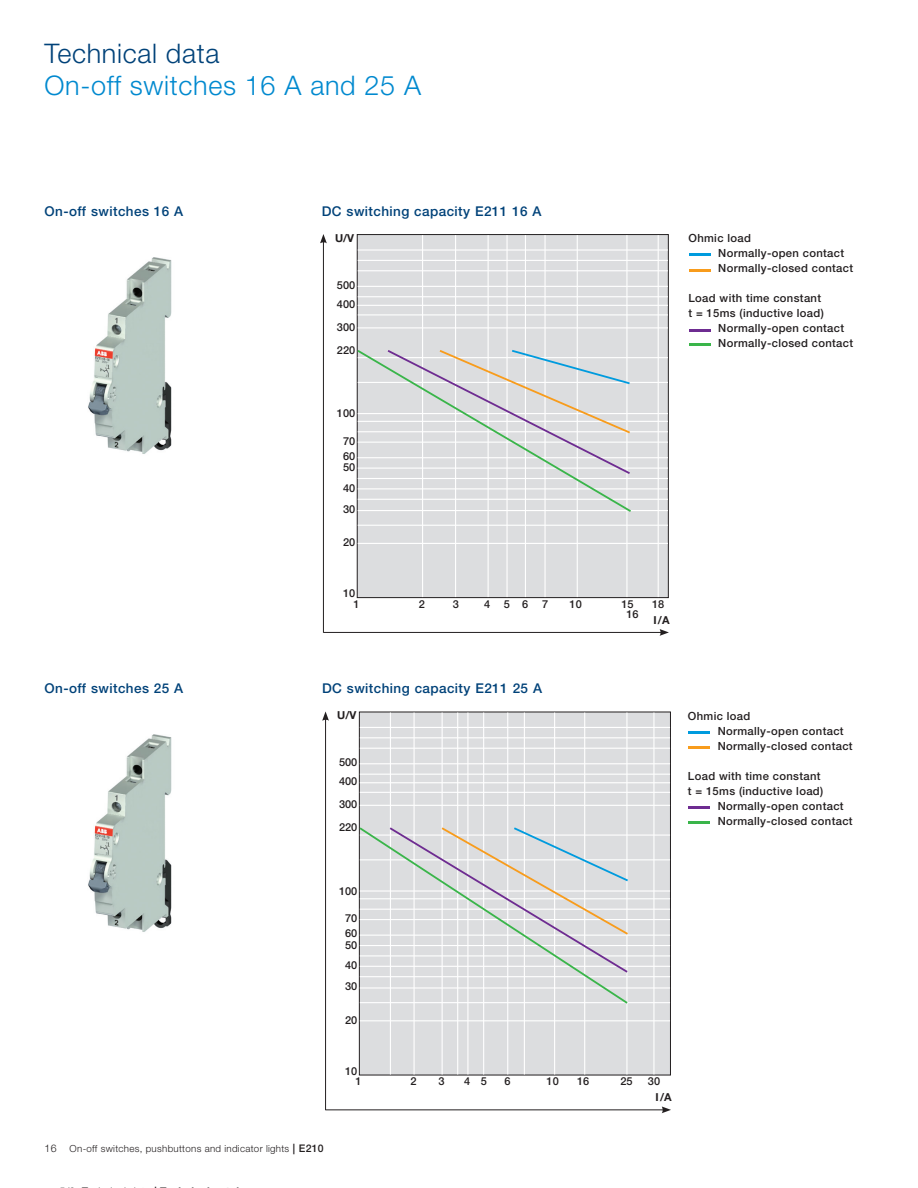
<style>
.page{position:relative;width:918px;height:1188px;background:#fff}
.page>*{position:absolute;margin:0;border:0;box-sizing:border-box;transform-origin:0 0}
.t1{font:300 27px "Helvetica Neue LT Std";letter-spacing:.025em;color:#0089cf}
.t2{font:300 27px "Helvetica Neue LT Std";letter-spacing:.025em;color:#004279}
.t3{font:500 13.5px "Helvetica Neue LT Std";letter-spacing:.03em;color:#004279}
.t4{font:500 11.25px/15px "Helvetica Neue LT Std";letter-spacing:.03em;color:#231f20}
.t5{font:500 10.95px/20.7px "Helvetica Neue LT Std";color:#231f20}
.t6{font:700 10.95px "Helvetica Neue LT Std";color:#231f20}
.t7{font:300 9.75px "Helvetica Neue LT Std";letter-spacing:.03em;color:#231f20}
.s1{font-size:10.5px}
.s2{font-weight:500;font-size:10.5px}
</style>
<div class="page">
<img style="left:88px;top:257px;width:84px;height:197px">
<img style="left:88px;top:734px;width:84px;height:198px">
<div style="left:357px;top:234px;width:312px;height:364px;background:#dcdddf;border:1px solid #231f20"></div>
<hr style="left:358px;top:543px;width:310px;height:1px;background:#fff">
<hr style="left:358px;top:525px;width:310px;height:1px;background:#fff">
<hr style="left:358px;top:510px;width:310px;height:1px;background:#fff">
<hr style="left:358px;top:305px;width:310px;height:1px;background:#fff">
<hr style="left:358px;top:499px;width:310px;height:1px;background:#fff">
<hr style="left:358px;top:488px;width:310px;height:1px;background:#fff">
<hr style="left:358px;top:478px;width:310px;height:1px;background:#fff">
<hr style="left:358px;top:468px;width:310px;height:1px;background:#fff">
<hr style="left:358px;top:457px;width:310px;height:1px;background:#fff">
<hr style="left:358px;top:442px;width:310px;height:1px;background:#fff">
<hr style="left:358px;top:431px;width:310px;height:1px;background:#fff">
<hr style="left:358px;top:421px;width:310px;height:1px;background:#fff">
<hr style="left:358px;top:413px;width:310px;height:1px;background:#fff">
<hr style="left:358px;top:382px;width:310px;height:1px;background:#fff">
<hr style="left:358px;top:357px;width:310px;height:1px;background:#fff">
<hr style="left:358px;top:327px;width:310px;height:1px;background:#fff">
<hr style="left:358px;top:314px;width:310px;height:1px;background:#fff">
<hr style="left:422px;top:235px;width:1px;height:362px;background:#fff">
<hr style="left:488px;top:235px;width:1px;height:362px;background:#fff">
<hr style="left:506px;top:235px;width:2px;height:362px;background:#fff">
<hr style="left:455px;top:235px;width:1px;height:362px;background:#fff">
<hr style="left:525px;top:235px;width:1px;height:362px;background:#fff">
<hr style="left:544px;top:235px;width:2px;height:362px;background:#fff">
<hr style="left:577px;top:235px;width:1px;height:362px;background:#fff">
<hr style="left:626px;top:235px;width:2px;height:362px;background:#fff">
<hr style="left:658px;top:235px;width:1px;height:362px;background:#fff">
<hr style="left:358px;top:296px;width:310px;height:1px;background:#fff">
<hr style="left:358px;top:286px;width:310px;height:1px;background:#fff">
<hr style="left:358px;top:270px;width:310px;height:1px;background:#fff">
<hr style="left:358px;top:260px;width:310px;height:1px;background:#fff">
<hr style="left:358px;top:249px;width:310px;height:2px;background:#fff">
<hr style="left:323px;top:241px;width:1px;height:392px;background:#231f20">
<svg style="left:320px;top:234px;width:7px;height:9px"></svg>
<hr style="left:323px;top:632px;width:339px;height:1px;background:#231f20">
<svg style="left:660px;top:629px;width:9px;height:7px"></svg>
<svg style="left:356px;top:348px;width:277px;height:166px"></svg>
<svg style="left:386px;top:348px;width:246px;height:128px"></svg>
<div style="left:359px;top:712px;width:312px;height:363px;background:#dcdddf;border:1px solid #231f20"></div>
<hr style="left:360px;top:1020px;width:310px;height:1px;background:#fff">
<hr style="left:360px;top:1002px;width:310px;height:1px;background:#fff">
<hr style="left:360px;top:987px;width:310px;height:2px;background:#fff">
<hr style="left:360px;top:782px;width:310px;height:1px;background:#fff">
<hr style="left:360px;top:976px;width:310px;height:1px;background:#fff">
<hr style="left:360px;top:966px;width:310px;height:1px;background:#fff">
<hr style="left:360px;top:955px;width:310px;height:1px;background:#fff">
<hr style="left:360px;top:945px;width:310px;height:1px;background:#fff">
<hr style="left:360px;top:935px;width:310px;height:1px;background:#fff">
<hr style="left:360px;top:919px;width:310px;height:1px;background:#fff">
<hr style="left:360px;top:909px;width:310px;height:1px;background:#fff">
<hr style="left:360px;top:898px;width:310px;height:1px;background:#fff">
<hr style="left:360px;top:890px;width:310px;height:2px;background:#fff">
<hr style="left:360px;top:859px;width:310px;height:1px;background:#fff">
<hr style="left:360px;top:835px;width:310px;height:1px;background:#fff">
<hr style="left:360px;top:805px;width:310px;height:1px;background:#fff">
<hr style="left:360px;top:792px;width:310px;height:1px;background:#fff">
<hr style="left:390px;top:713px;width:1px;height:361px;background:#fff">
<hr style="left:414px;top:713px;width:1px;height:361px;background:#fff">
<hr style="left:467px;top:713px;width:1px;height:361px;background:#fff">
<hr style="left:483px;top:713px;width:1px;height:361px;background:#fff">
<hr style="left:442px;top:713px;width:1px;height:361px;background:#fff">
<hr style="left:457px;top:713px;width:1px;height:361px;background:#fff">
<hr style="left:507px;top:713px;width:1px;height:361px;background:#fff">
<hr style="left:524px;top:713px;width:1px;height:361px;background:#fff">
<hr style="left:554px;top:713px;width:1px;height:361px;background:#fff">
<hr style="left:584px;top:713px;width:1px;height:361px;background:#fff">
<hr style="left:626px;top:713px;width:2px;height:361px;background:#fff">
<hr style="left:653px;top:713px;width:2px;height:361px;background:#fff">
<hr style="left:360px;top:774px;width:310px;height:1px;background:#fff">
<hr style="left:360px;top:763px;width:310px;height:1px;background:#fff">
<hr style="left:360px;top:748px;width:310px;height:1px;background:#fff">
<hr style="left:360px;top:737px;width:310px;height:1px;background:#fff">
<hr style="left:360px;top:727px;width:310px;height:1px;background:#fff">
<hr style="left:325px;top:718px;width:1px;height:392px;background:#231f20">
<svg style="left:322px;top:711px;width:7px;height:10px"></svg>
<hr style="left:326px;top:1110px;width:338px;height:1px;background:#231f20">
<svg style="left:662px;top:1106px;width:9px;height:7px"></svg>
<svg style="left:358px;top:826px;width:272px;height:179px"></svg>
<svg style="left:388px;top:826px;width:242px;height:148px"></svg>
<hr style="left:689px;top:344px;width:21px;height:2px;background:#3ab54a">
<hr style="left:688px;top:822px;width:22px;height:2px;background:#3ab54a">
<hr style="left:689px;top:329px;width:21px;height:2px;background:#6e2c91">
<hr style="left:688px;top:807px;width:22px;height:2px;background:#6e2c91">
<hr style="left:689px;top:269px;width:21px;height:2px;background:#f89c1c">
<hr style="left:688px;top:747px;width:22px;height:2px;background:#f89c1c">
<hr style="left:689px;top:254px;width:21px;height:2px;background:#009bde">
<hr style="left:688px;top:732px;width:22px;height:2px;background:#009bde">
<h1 class="t2" style="left:45px;top:37px;width:176px">Technical data</h1>
<h1 class="t1" style="left:45px;top:69px;width:378px">On-off switches 16 A and 25 A</h1>
<p class="t3" style="left:45px;top:203px;width:140px">On-off switches 16 A</p>
<p class="t3" style="left:322px;top:203px;width:221px">DC switching capacity E211 16 A</p>
<p class="t6" style="left:335px;top:231px;width:21px">U/V</p>
<p class="t5" style="left:337px;top:275px;width:20px;line-height:19px">500<br>400</p>
<p class="t5" style="left:337px;top:315px;width:20px;line-height:22.8px">300<br>220</p>
<p class="t4" style="left:718px;top:231px;width:136px;text-indent:-30px">Ohmic load<br>Normally-open contact<br>Normally-closed contact</p>
<p class="t4" style="left:689px;top:291px;width:134px">Load with time constant</p>
<p class="t4" style="left:689px;top:306px;width:137px">t = 15ms (inductive load)</p>
<p class="t4" style="left:718px;top:321px;width:127px">Normally-open contact</p>
<p class="t4" style="left:718px;top:336px;width:136px">Normally-closed contact</p>
<p class="t5" style="left:337px;top:403px;width:20px">100</p>
<p class="t5" style="left:343px;top:433px;width:14px;line-height:15.5px">70<br>60</p>
<p class="t5" style="left:343px;top:457px;width:14px;text-align:justify">50<br>40<br>30</p>
<p class="t5" style="left:343px;top:532px;width:14px">20</p>
<p class="t5" style="left:343px;top:583px;width:14px">10</p>
<p class="t5" style="left:353px;top:593px;width:8px">1</p>
<p class="t5" style="left:419px;top:593px;width:8px">2</p>
<p class="t5" style="left:453px;top:593px;width:8px">3</p>
<p class="t5" style="left:484px;top:593px;width:65px">4 5 6 7</p>
<p class="t5" style="left:570px;top:593px;width:14px">10</p>
<p class="t5" style="left:622px;top:593px;width:14px">15</p>
<p class="t5" style="left:652px;top:593px;width:14px">18</p>
<p class="t6" style="left:653px;top:613px;width:18px">I/A</p>
<p class="t5" style="left:627px;top:603px;width:14px">16</p>
<p class="t3" style="left:45px;top:681px;width:140px">On-off switches 25 A</p>
<p class="t3" style="left:322px;top:681px;width:221px">DC switching capacity E211 25 A</p>
<p class="t6" style="left:337px;top:709px;width:21px">U/V</p>
<p class="t5" style="left:339px;top:753px;width:20px;line-height:19px">500<br>400</p>
<p class="t5" style="left:339px;top:793px;width:20px;line-height:22.8px">300<br>220</p>
<p class="t4" style="left:718px;top:709px;width:136px;text-indent:-30px">Ohmic load<br>Normally-open contact<br>Normally-closed contact</p>
<p class="t4" style="left:688px;top:769px;width:134px">Load with time constant</p>
<p class="t4" style="left:688px;top:784px;width:137px">t = 15ms (inductive load)</p>
<p class="t4" style="left:718px;top:799px;width:127px">Normally-open contact</p>
<p class="t4" style="left:718px;top:814px;width:136px">Normally-closed contact</p>
<p class="t5" style="left:339px;top:880px;width:20px">100</p>
<p class="t5" style="left:345px;top:910px;width:14px;line-height:15.5px">70<br>60</p>
<p class="t5" style="left:345px;top:934px;width:14px;text-align:justify">50<br>40<br>30</p>
<p class="t5" style="left:345px;top:1009px;width:14px">20</p>
<p class="t7" style="left:45px;top:1143px;width:281px"><span class="s1">16</span> On-off switches, pushbuttons and indicator lights <span class="s2">| E210</span></p>
<p class="t5" style="left:345px;top:1060px;width:14px">10</p>
<p class="t5" style="left:356px;top:1071px;width:8px">1</p>
<p class="t5" style="left:411px;top:1071px;width:8px">2</p>
<p class="t5" style="left:439px;top:1071px;width:8px">3</p>
<p class="t5" style="left:464px;top:1071px;width:24px">4 5</p>
<p class="t5" style="left:505px;top:1071px;width:8px">6</p>
<p class="t5" style="left:547px;top:1071px;width:14px">10</p>
<p class="t5" style="left:577px;top:1071px;width:14px">16</p>
<p class="t5" style="left:620px;top:1071px;width:14px">25</p>
<p class="t5" style="left:648px;top:1071px;width:14px">30</p>
<p class="t6" style="left:655px;top:1090px;width:18px">I/A</p>
</div>
